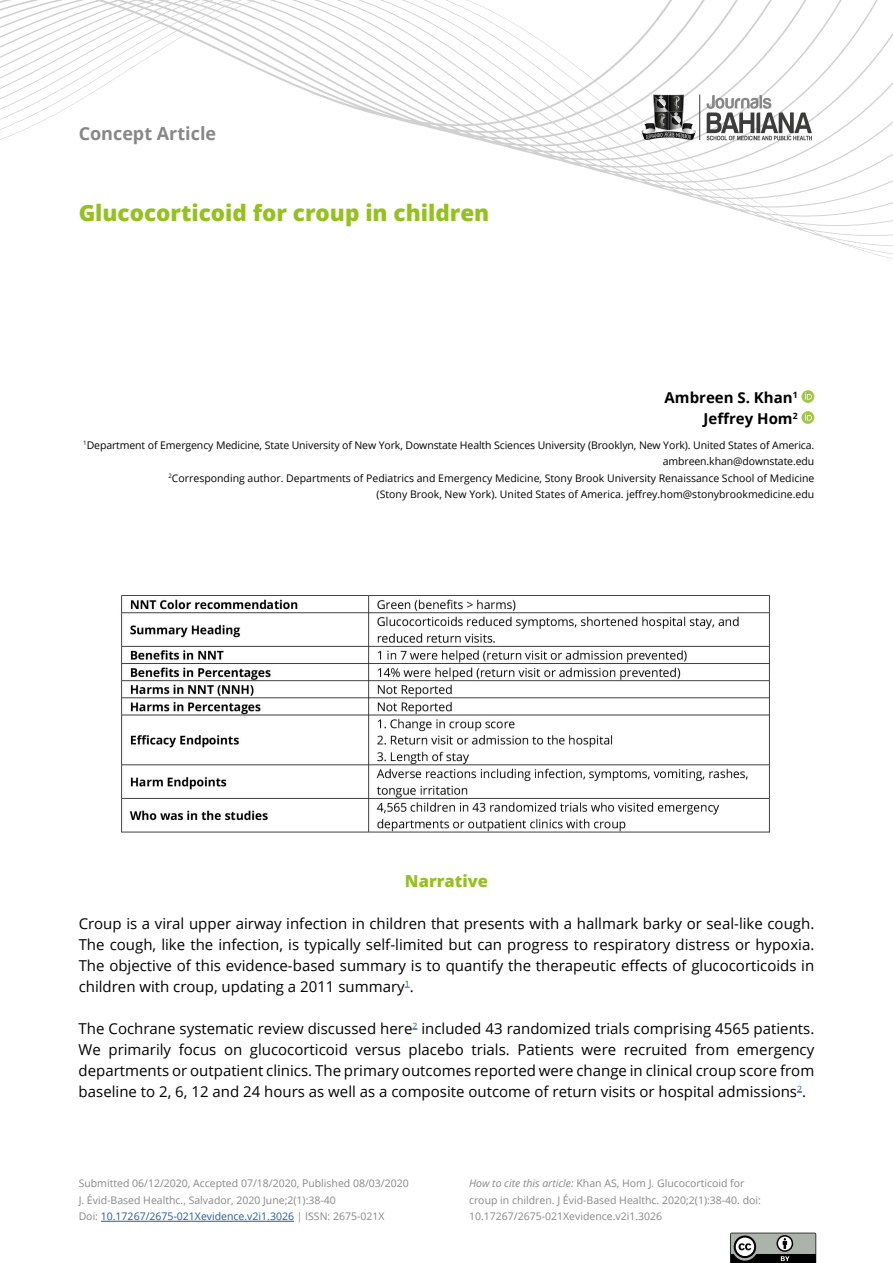
<style>
.page{position:relative;width:893px;height:1263px;background:#fff}
.page>*{position:absolute;margin:0;border:0;box-sizing:border-box;transform-origin:0 0}
.t1{font:800 22.5px "Open Sans";color:#95c11e}
.t2{font:700 18px "Open Sans";color:#878787}
.t3{font:800 16.5px "Open Sans";color:#95c11e}
.t4{font:15px/21px "Open Sans";color:#000;text-align:justify}
.t5{font:700 15px/21px "Open Sans";color:#000;text-align:right}
.t6{font:10.5px/16.5px "Open Sans";color:#000;text-align:right}
.t7{font:10.5px/16.5px "Open Sans";color:#878787}
.s1{color:#265b9b}
.s2{font-style:italic}
</style>
<div class="page">
<svg style="left:730px;top:1233px;width:86px;height:30px;background:#757875"></svg>
<svg style="left:0;top:0;width:893px;height:259px"></svg>
<hr style="left:699px;top:95px;width:1px;height:45px;background:#3c3c3b">
<svg style="left:707px;top:95px;width:105px;height:45px"></svg>
<svg style="left:642px;top:95px;width:54px;height:45px"></svg>
<img style="left:121px;top:595px;width:649px;height:238px">
<svg style="left:801px;top:390px;width:13px;height:13px"></svg>
<svg style="left:801px;top:411px;width:13px;height:13px"></svg>
<hr style="left:101px;top:1221px;width:193px;height:1px;background:#265b9b">
<p class="t2" style="left:79px;top:121px;width:139px">Concept Article</p>
<h1 class="t1" style="left:79px;top:196px;width:412px">Glucocorticoid for croup in children</h1>
<p class="t5" style="left:665px;top:387px;width:135px">Ambreen S. Khan<sup>1<br></sup>Jeffrey Hom<sup>2</sup></p>
<p class="t6" style="left:83px;top:436px;width:733px"><sup>1</sup>Department of Emergency Medicine, State University of New York, Downstate Health Sciences University (Brooklyn, New York). United States of America. ambreen.khan@downstate.edu<br><sup>2</sup>Corresponding author. Departments of Pediatrics and Emergency Medicine, Stony Brook University Renaissance School of Medicine<br>(Stony Brook, New York). United States of America. jeffrey.hom@stonybrookmedicine.edu</p>
<p class="t3" style="left:405px;top:868px;width:85px">Narrative</p>
<p class="t4" style="left:79px;top:912px;width:737px">Croup is a viral upper airway infection in children that presents with a hallmark barky or seal-like cough.<br>The cough, like the infection, is typically self-limited but can progress to respiratory distress or hypoxia.<br>The objective of this evidence-based summary is to quantify the therapeutic effects of glucocorticoids in children with croup, updating a 2011 summary<sup>1</sup>.</p>
<p class="t4" style="left:79px;top:1017px;width:737px">The Cochrane systematic review discussed here<sup>2</sup> included 43 randomized trials comprising 4565 patients.<br>We primarily focus on glucocorticoid versus placebo trials. Patients were recruited from emergency departments or outpatient clinics. The primary outcomes reported were change in clinical croup score from baseline to 2, 6, 12 and 24 hours as well as a composite outcome of return visits or hospital admissions<sup>2</sup>.</p>
<p class="t7" style="left:79px;top:1175px;width:332px">Submitted 06/12/2020, Accepted 07/18/2020, Published 08/03/2020<br>J. Évid-Based Healthc., Salvador, 2020 June;2(1):38-40<br>Doi: <span class="s1">10.17267/2675-021Xevidence.v2i1.3026</span> | ISSN: 2675-021X</p>
<p class="t7" style="left:469px;top:1175px;width:293px"><span class="s2">How to cite this article:</span> Khan AS, Hom J. Glucocorticoid for croup in children. J Évid-Based Healthc. 2020;2(1):38-40. doi:<br>10.17267/2675-021Xevidence.v2i1.3026</p>
</div>
